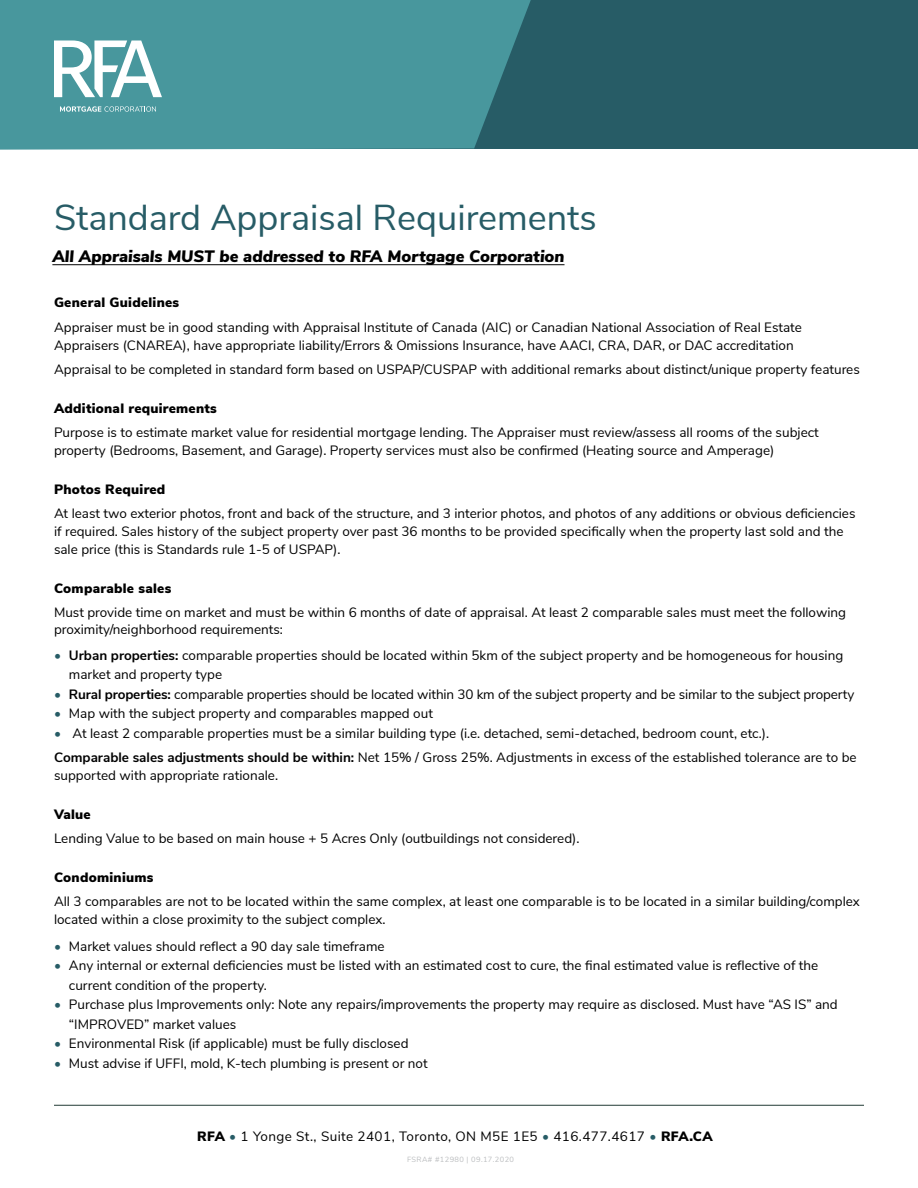
<style>
.page{position:relative;width:918px;height:1188px;background:#fff}
.page>*{position:absolute;margin:0;border:0;box-sizing:border-box;transform-origin:0 0}
.t1{font:36px "Nunito Sans";color:#275c66}
.t2{font:italic 900 16.5px "Nunito Sans";color:#000}
.t3{font:13.5px/18px "Nunito Sans";color:#000}
.t4{font:900 13.5px "Nunito Sans";letter-spacing:.02em;color:#000}
.t5{font:13.5px "Nunito Sans";letter-spacing:.03em;color:#000}
.t6{font:7.5px "Nunito Sans";letter-spacing:.05em;color:#bcbec0}
.s1{font-weight:700;color:#275c66}
.s2{font-weight:700}
.s3{color:#275c66}
.s4{font-weight:900}
</style>
<div class="page">
<div style="left:0;top:0;width:918px;height:148px;background:#275c66"></div>
<hr style="left:54px;top:1105px;width:810px;height:1px;background:#213b35">
<hr style="left:52px;top:264px;width:513px;height:1px;background:#000">
<div style="left:0;top:0;width:531px;height:150px;background:#48979d"></div>
<svg style="left:54px;top:41px;width:108px;height:56px;background:#9dc7cb"></svg>
<svg style="left:60px;top:106px;width:96px;height:6px"></svg>
<h1 class="t1" style="left:54px;top:192px;width:544px">Standard Appraisal Requirements</h1>
<p class="t2" style="left:52px;top:244px;width:514px">All Appraisals MUST be addressed to RFA Mortgage Corporation</p>
<p class="t4" style="left:54px;top:292px;width:127px">General Guidelines</p>
<p class="t3" style="left:54px;top:317px;width:750px">Appraiser must be in good standing with Appraisal Institute of Canada (AIC) or Canadian National Association of Real Estate<br>Appraisers (CNAREA), have appropriate liability/Errors &amp; Omissions Insurance, have AACI, CRA, DAR, or DAC accreditation</p>
<p class="t3" style="left:54px;top:360px;width:807px">Appraisal to be completed in standard form based on USPAP/CUSPAP with additional remarks about distinct/unique property features</p>
<p class="t4" style="left:54px;top:398px;width:164px">Additional requirements</p>
<p class="t3" style="left:54px;top:423px;width:766px">Purpose is to estimate market value for residential mortgage lending. The Appraiser must review/assess all rooms of the subject property (Bedrooms, Basement, and Garage). Property services must also be confirmed (Heating source and Amperage)</p>
<p class="t4" style="left:54px;top:479px;width:113px">Photos Required</p>
<p class="t3" style="left:54px;top:504px;width:803px">At least two exterior photos, front and back of the structure, and 3 interior photos, and photos of any additions or obvious deficiencies if required. Sales history of the subject property over past 36 months to be provided specifically when the property last sold and the sale price (this is Standards rule 1-5 of USPAP).</p>
<p class="t4" style="left:54px;top:578px;width:119px">Comparable sales</p>
<p class="t3" style="left:54px;top:604px;width:794px;line-height:16.2px">Must provide time on market and must be within 6 months of date of appraisal. At least 2 comparable sales must meet the following proximity/neighborhood requirements:</p>
<p class="t3" style="left:69px;top:644px;width:776px;line-height:19.5px;text-indent:-15px"><span class="s1">•</span> <span class="s2">Urban properties:</span> comparable properties should be located within 5km of the subject property and be homogeneous for housing market and property type</p>
<p class="t3" style="left:54px;top:684px;width:802px"><span class="s1">•</span> <span class="s2">Rural properties:</span> comparable properties should be located within 30 km of the subject property and be similar to the subject property</p>
<p class="t3" style="left:54px;top:704px;width:380px"><span class="s3">•</span> Map with the subject property and comparables mapped out</p>
<p class="t3" style="left:54px;top:720px;width:804px;line-height:24.8px"><span class="s3">•</span> At least 2 comparable properties must be a similar building type (i.e. detached, semi-detached, bedroom count, etc.).<br><span class="s2">Comparable sales adjustments should be within:</span> Net 15% / Gross 25%. Adjustments in excess of the established tolerance are to be</p>
<p class="t3" style="left:54px;top:766px;width:226px">supported with appropriate rationale.</p>
<p class="t4" style="left:54px;top:804px;width:38px">Value</p>
<p class="t3" style="left:54px;top:829px;width:527px">Lending Value to be based on main house + 5 Acres Only (outbuildings not considered).</p>
<p class="t4" style="left:54px;top:867px;width:101px">Condominiums</p>
<p class="t3" style="left:54px;top:892px;width:807px">All 3 comparables are not to be located within the same complex, at least one comparable is to be located in a similar building/complex located within a close proximity to the subject complex.</p>
<p class="t3" style="left:54px;top:936px;width:332px"><span class="s3">•</span> Market values should reflect a 90 day sale timeframe</p>
<p class="t3" style="left:69px;top:955px;width:751px;line-height:19.5px;text-indent:-15px"><span class="s3">•</span> Any internal or external deficiencies must be listed with an estimated cost to cure, the final estimated value is reflective of the current condition of the property.</p>
<p class="t3" style="left:69px;top:994px;width:770px;line-height:19.5px;text-indent:-15px"><span class="s3">•</span> Purchase plus Improvements only: Note any repairs/improvements the property may require as disclosed. Must have “AS IS” and “IMPROVED” market values</p>
<p class="t3" style="left:54px;top:1034px;width:356px"><span class="s3">•</span> Environmental Risk (if applicable) must be fully disclosed</p>
<p class="t3" style="left:54px;top:1053px;width:375px"><span class="s3">•</span> Must advise if UFFI, mold, K-tech plumbing is present or not</p>
<p class="t5" style="left:197px;top:1127px;width:517px"><span class="s4">RFA</span> <span class="s3">•</span> 1 Yonge St., Suite 2401, Toronto, ON M5E 1E5 <span class="s3">•</span> 416.477.4617 <span class="s3">•</span> <span class="s4">RFA.CA</span></p>
<p class="t6" style="left:407px;top:1154px;width:108px">FSRA# #12980 | 09.17.2020</p>
</div>
